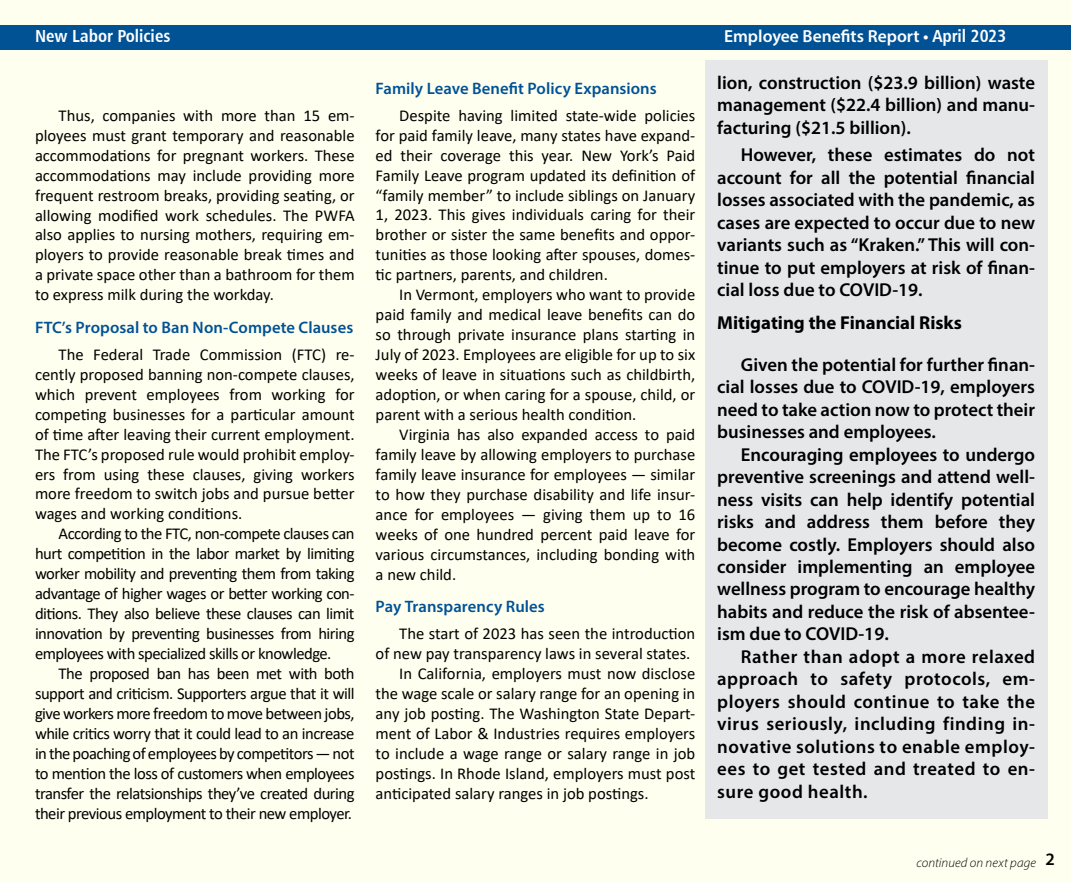
<style>
.page{position:relative;width:1071px;height:882px;background:#fff}
.page>*{position:absolute;margin:0;border:0;box-sizing:border-box;transform-origin:0 0}
.t1{font:600 18.72px/22.4px "Myriad Pro";color:#000;text-align:justify}
.t2{font:700 18.72px "Myriad Pro";color:#000}
.t3{font:600 17.5px "Myriad Pro";color:#fff}
.t4{font:17.5px "Humanist 777 BT Bold Condensed B";color:#fff}
.t5{font:600 17.5px "Myriad Pro";color:#000}
.t6{font:16.62px/19.9px "Calibri";color:#000;text-align:justify}
.t7{font:600 16.62px "Myriad Pro";letter-spacing:.005em;color:#005295}
.t8{font:italic 300 13.12px "Myriad Pro";letter-spacing:.01em;color:#000}
.s1{font-family:"Humanist 777 BT Bold Condensed B";font-weight:400}
</style>
<div class="page">
<div style="left:1px;top:1px;width:1070px;height:881px;background:#fffff0"></div>
<div style="left:0;top:25px;width:1071px;height:24px;background:#005295"></div>
<div style="left:705px;top:61px;width:342px;height:758px;background:#e6e7e8"></div>
<p class="t4" style="left:35px;top:25px;width:137px">New Labor Policies</p>
<p class="t3" style="left:724px;top:25px;width:284px">Employee Benefits Report • <span class="s1">April 2023</span></p>
<p class="t6" style="left:35px;top:105px;width:321px;text-indent:24px">Thus, companies with more than 15 em&shy;ployees must grant temporary and reasonable accommodations for pregnant workers. These accommodations may include providing more frequent restroom breaks, providing seating, or allowing modified work schedules. The PWFA also applies to nursing mothers, requiring em&shy;ployers to provide reasonable break times and a private space other than a bathroom for them to express milk during the workday.</p>
<p class="t7" style="left:35px;top:317px;width:320px">FTC’s Proposal to Ban Non-Compete Clauses</p>
<p class="t6" style="left:35px;top:344px;width:321px;text-indent:24px">The Federal Trade Commission (FTC) re&shy;cently proposed banning non-compete clauses, which prevent employees from working for competing businesses for a particular amount of time after leaving their current employment.<br>The FTC’s proposed rule would prohibit employ&shy;ers from using these clauses, giving workers more freedom to switch jobs and pursue better wages and working conditions.</p>
<p class="t6" style="left:35px;top:523px;width:321px;text-indent:24px">According to the FTC, non-compete clauses can hurt competition in the labor market by limiting worker mobility and preventing them from taking advantage of higher wages or better working con&shy;ditions. They also believe these clauses can limit innovation by preventing businesses from hiring employees with specialized skills or knowledge.</p>
<p class="t6" style="left:35px;top:663px;width:321px;text-indent:24px">The proposed ban has been met with both support and criticism. Supporters argue that it will give workers more freedom to move between jobs, while critics worry that it could lead to an increase in the poaching of employees by competitors — not to mention the loss of customers when employees transfer the relatsionships they’ve created during their previous employment to their new employer.</p>
<p class="t7" style="left:376px;top:78px;width:283px">Family Leave Benefit Policy Expansions</p>
<p class="t6" style="left:376px;top:105px;width:321px;text-indent:24px">Despite having limited state-wide policies for paid family leave, many states have expand&shy;ed their coverage this year. New York’s Paid Family Leave program updated its definition of “family member” to include siblings on January 1, 2023. This gives individuals caring for their brother or sister the same benefits and oppor&shy;tunities as those looking after spouses, domes&shy;tic partners, parents, and children.</p>
<p class="t6" style="left:376px;top:284px;width:321px;text-indent:24px">In Vermont, employers who want to provide paid family and medical leave benefits can do so through private insurance plans starting in July of 2023. Employees are eligible for up to six weeks of leave in situations such as childbirth, adoption, or when caring for a spouse, child, or parent with a serious health condition.</p>
<p class="t6" style="left:376px;top:424px;width:321px;text-indent:24px">Virginia has also expanded access to paid family leave by allowing employers to purchase family leave insurance for employees — similar to how they purchase disability and life insur&shy;ance for employees — giving them up to 16 weeks of one hundred percent paid leave for various circumstances, including bonding with a new child.</p>
<p class="t7" style="left:376px;top:596px;width:171px">Pay Transparency Rules</p>
<p class="t6" style="left:399px;top:623px;width:298px">The start of 2023 has seen the introduction</p>
<p class="t6" style="left:376px;top:643px;width:316px">of new pay transparency laws in several states.</p>
<p class="t6" style="left:399px;top:663px;width:298px">In California, employers must now disclose</p>
<p class="t6" style="left:376px;top:683px;width:321px">the wage scale or salary range for an opening in</p>
<p class="t6" style="left:376px;top:703px;width:321px">any job posting. The Washington State Depart-</p>
<p class="t6" style="left:376px;top:723px;width:321px">ment of Labor &amp; Industries requires employers</p>
<p class="t6" style="left:376px;top:743px;width:321px">to include a wage range or salary range in job</p>
<p class="t6" style="left:376px;top:763px;width:321px">postings. In Rhode Island, employers must post</p>
<p class="t6" style="left:376px;top:783px;width:275px">anticipated salary ranges in job postings.</p>
<p class="t1" style="left:717px;top:71px;width:319px">lion, construction ($23.9 billion) waste management ($22.4 billion) and manu&shy;facturing ($21.5 billion).</p>
<p class="t1" style="left:717px;top:143px;width:319px;text-indent:24px">However, these estimates do not account for all the potential financial losses associated with the pandemic, as cases are expected to occur due to new variants such as “Kraken.” This will con&shy;tinue to put employers at risk of finan&shy;cial loss due to COVID-19.</p>
<p class="t2" style="left:717px;top:311px;width:246px">Mitigating the Financial Risks</p>
<p class="t1" style="left:717px;top:353px;width:319px;text-indent:24px">Given the potential for further finan&shy;cial losses due to COVID-19, employers need to take action now to protect their businesses and employees.</p>
<p class="t1" style="left:717px;top:443px;width:319px;text-indent:24px">Encouraging employees to undergo preventive screenings and attend well&shy;ness visits can help identify potential risks and address them before they become costly. Employers should also consider implementing an employee wellness program to encourage healthy habits and reduce the risk of absentee&shy;ism due to COVID-19.</p>
<p class="t1" style="left:717px;top:645px;width:319px;text-indent:24px">Rather than adopt a more relaxed approach to safety protocols, em&shy;ployers should continue to take the virus seriously, including finding in&shy;novative solutions to enable employ&shy;ees to get tested and treated to en&shy;sure good health.</p>
<p class="t8" style="left:916px;top:855px;width:121px">continued on next page</p>
<p class="t5" style="left:1045px;top:848px;width:11px">2</p>
</div>
